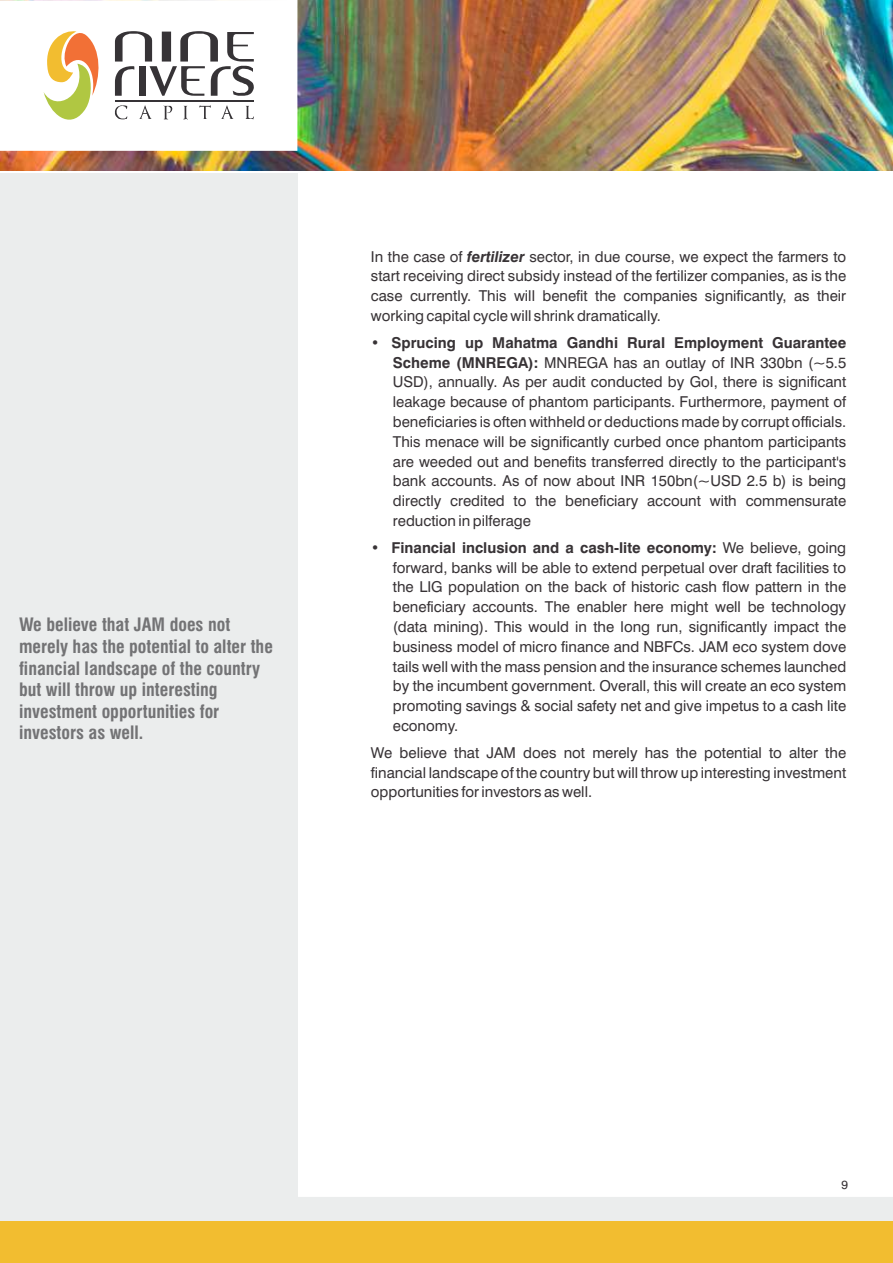
<style>
.page{position:relative;width:893px;height:1263px;background:#fff}
.page>*{position:absolute;margin:0;border:0;box-sizing:border-box;transform-origin:0 0}
.t1{font:700 condensed 18px/21.6px "Swiss 721 BT";color:#737375}
.t2{font:15px/19.8px "Swiss 721 BT";color:#383336;text-align:justify}
.t3{font:12px "Swiss 721 BT";color:#383336}
.s1{font-weight:700;font-style:italic}
.s2{font-weight:700}
</style>
<div class="page">
<img style="left:0;top:0;width:893px;height:171px">
<div style="left:0;top:0;width:297px;height:151px;background:#fff"></div>
<svg style="left:115px;top:105px;width:139px;height:14px"></svg>
<hr style="left:115px;top:100px;width:139px;height:1px;background:#363336">
<svg style="left:115px;top:31px;width:139px;height:65px"></svg>
<svg style="left:44px;top:31px;width:55px;height:89px"></svg>
<div style="left:0;top:173px;width:298px;height:1089px;background:#e6e8e8"></div>
<div style="left:0;top:1197px;width:893px;height:62px;background:#ebeded"></div>
<div style="left:0;top:1222px;width:893px;height:41px;background:#f2bd30"></div>
<p class="t1" style="left:19px;top:616px;width:255px">We believe that JAM does not merely has the potential to alter the financial landscape of the country but will throw up interesting investment opportunities for investors as well.</p>
<p class="t2" style="left:371px;top:248px;width:477px">In the case of <span class="s1">fertilizer</span> sector, in due course, we expect the farmers to start receiving direct subsidy instead of the fertilizer companies, as is the case currently. This will benefit the companies significantly, as their working capital cycle will shrink dramatically.</p>
<p class="t2" style="left:393px;top:334px;width:455px;text-indent:-22px">• <span class="s2">Sprucing up Mahatma Gandhi Rural Employment Guarantee Scheme (MNREGA):</span> MNREGA has an outlay of INR 330bn (~5.5<br>USD), annually. As per audit conducted by GoI, there is significant leakage because of phantom participants. Furthermore, payment of beneficiaries is often withheld or deductions made by corrupt officials.<br>This menace will be significantly curbed once phantom participants are weeded out and benefits transferred directly to the participant's bank accounts. As of now about INR 150bn(~USD 2.5 b) is being directly credited to the beneficiary account with commensurate reduction in pilferage</p>
<p class="t2" style="left:393px;top:539px;width:455px;text-indent:-22px">• <span class="s2">Financial inclusion and a cash-lite economy:</span> We believe, going forward, banks will be able to extend perpetual over draft facilities to the LIG population on the back of historic cash flow pattern in the beneficiary accounts. The enabler here might well be technology (data mining). This would in the long run, significantly impact the business model of micro finance and NBFCs. JAM eco system dove tails well with the mass pension and the insurance schemes launched by the incumbent government. Overall, this will create an eco system promoting savings &amp; social safety net and give impetus to a cash lite economy.</p>
<p class="t2" style="left:371px;top:744px;width:477px">We believe that JAM does not merely has the potential to alter the financial landscape of the country but will throw up interesting investment opportunities for investors as well.</p>
<p class="t3" style="left:842px;top:1180px;width:8px">9</p>
</div>
